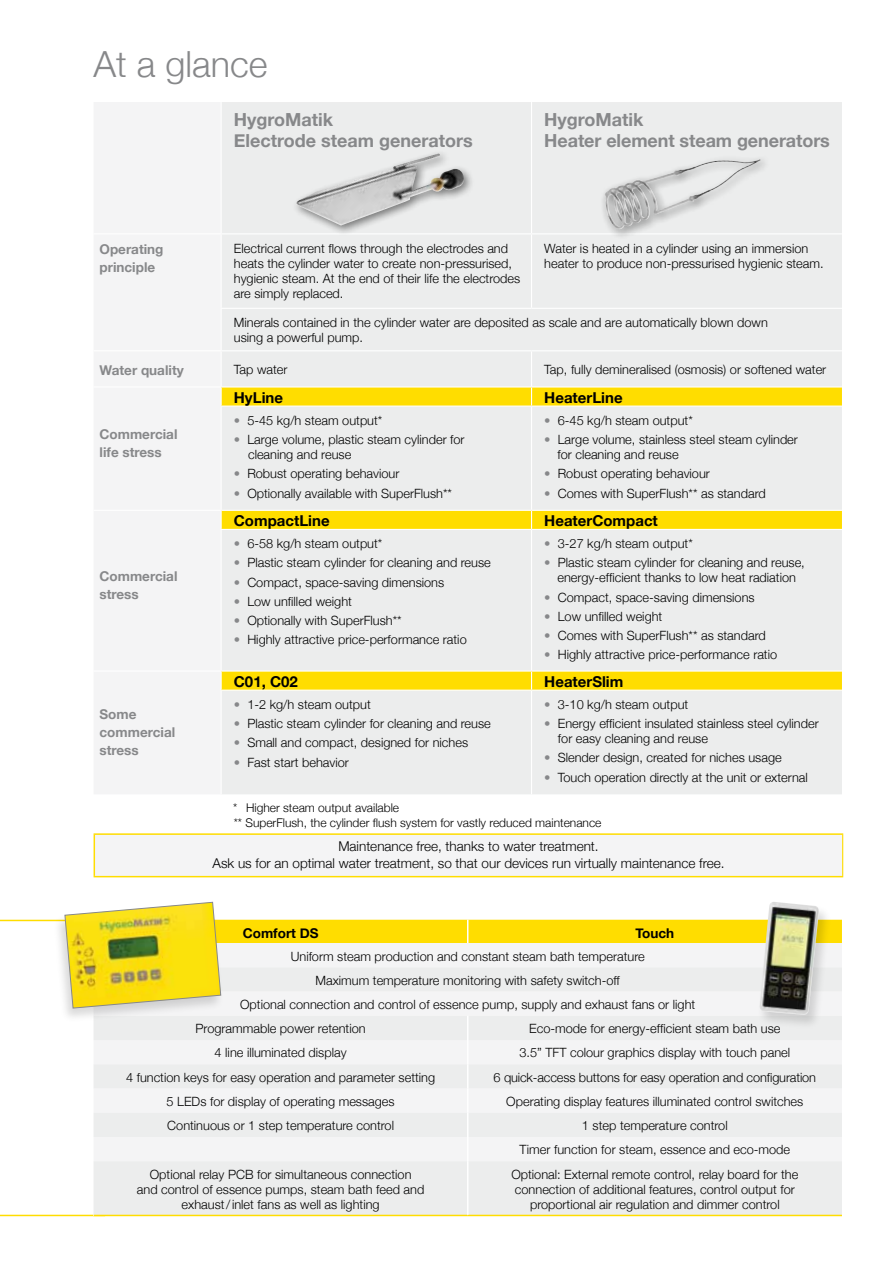
<style>
.page{position:relative;width:893px;height:1263px;background:#fff}
.page>*{position:absolute;margin:0;border:0;box-sizing:border-box;transform-origin:0 0}
.t1{font:300 36px "Helvetica Neue";color:#87888a}
.t2{font:700 18px/21.6px "Helvetica Neue";color:#87888a}
.t3{font:700 15px "Helvetica Neue";color:#000}
.t4{font:300 13.5px/16.5px "Helvetica Neue";color:#000;text-align:center}
.t5{font:700 13.5px/18px "Helvetica Neue";color:#87888a}
.t6{font:700 13.5px "Helvetica Neue";color:#000}
.t7{font:300 12.75px/15px "Helvetica Neue";color:#000}
.t8{font:300 12px/15px "Helvetica Neue";color:#000}
.s1{color:#87888a}
</style>
<div class="page">
<div style="left:94px;top:102px;width:126px;height:692px;background:#f4f4f5"></div>
<div style="left:222px;top:102px;width:620px;height:692px;background:#eceded"></div>
<svg style="left:222px;top:387px;width:620px;height:303px;fill:#eceded"></svg>
<hr style="left:531px;top:102px;width:1px;height:131px;background:#fff">
<hr style="left:94px;top:233px;width:127px;height:1px;background:#fff">
<hr style="left:221px;top:233px;width:310px;height:1px;background:#fff">
<hr style="left:531px;top:233px;width:311px;height:1px;background:#fff">
<hr style="left:531px;top:234px;width:1px;height:74px;background:#fff">
<hr style="left:221px;top:308px;width:310px;height:1px;background:#fff">
<hr style="left:531px;top:308px;width:311px;height:1px;background:#fff">
<hr style="left:94px;top:350px;width:127px;height:1px;background:#fff">
<hr style="left:221px;top:350px;width:310px;height:1px;background:#fff">
<hr style="left:531px;top:350px;width:311px;height:1px;background:#fff">
<hr style="left:531px;top:351px;width:1px;height:35px;background:#fff">
<hr style="left:94px;top:386px;width:127px;height:1px;background:#fff">
<hr style="left:221px;top:386px;width:310px;height:1px;background:#fff">
<svg style="left:221px;top:387px;width:1px;height:19px"></svg>
<hr style="left:531px;top:386px;width:311px;height:1px;background:#fff">
<svg style="left:531px;top:387px;width:1px;height:19px"></svg>
<hr style="left:531px;top:406px;width:311px;height:1px;background:#fff">
<hr style="left:94px;top:510px;width:127px;height:1px;background:#fff">
<svg style="left:221px;top:511px;width:1px;height:18px"></svg>
<hr style="left:531px;top:510px;width:311px;height:1px;background:#fff">
<svg style="left:531px;top:511px;width:1px;height:18px"></svg>
<hr style="left:531px;top:530px;width:1px;height:140px;background:#fff">
<svg style="left:221px;top:672px;width:1px;height:18px"></svg>
<hr style="left:531px;top:670px;width:311px;height:2px;background:#fff">
<svg style="left:531px;top:672px;width:1px;height:18px"></svg>
<hr style="left:531px;top:690px;width:311px;height:1px;background:#fff">
<hr style="left:531px;top:691px;width:1px;height:103px;background:#fff">
<hr style="left:221px;top:406px;width:310px;height:1px;background:#fff">
<hr style="left:531px;top:407px;width:1px;height:103px;background:#fff">
<hr style="left:221px;top:510px;width:310px;height:1px;background:#fff">
<hr style="left:221px;top:529px;width:310px;height:1px;background:#fff">
<hr style="left:531px;top:529px;width:311px;height:1px;background:#fff">
<hr style="left:94px;top:670px;width:127px;height:2px;background:#fff">
<hr style="left:221px;top:670px;width:310px;height:2px;background:#fff">
<hr style="left:221px;top:690px;width:310px;height:1px;background:#fff">
<div style="left:94px;top:834px;width:749px;height:43px;background:#f4f4f5"></div>
<hr style="left:842px;top:835px;width:1px;height:41px;background:#fd0">
<hr style="left:94px;top:833px;width:749px;height:2px;background:#fd0">
<hr style="left:94px;top:835px;width:1px;height:41px;background:#fd0">
<hr style="left:94px;top:876px;width:749px;height:1px;background:#fd0">
<div style="left:292px;top:149px;width:183px;height:87px;background:#000;opacity:.5"></div>
<img style="left:296px;top:153px;width:169px;height:72px">
<div style="left:600px;top:155px;width:171px;height:85px;background:#eceded"></div>
<img style="left:604px;top:160px;width:155px;height:70px">
<svg style="left:0;top:901px;width:842px;height:315px"></svg>
<h1 class="t1" style="left:94px;top:43px;width:176px">At a glance</h1>
<h2 class="t2" style="left:234px;top:108px;width:240px">HygroMatik<br>Electrode steam generators</h2>
<h2 class="t2" style="left:544px;top:108px;width:287px">HygroMatik<br>Heater element steam generators</h2>
<p class="t5" style="left:100px;top:240px;width:65px">Operating principle</p>
<p class="t7" style="left:234px;top:240px;width:288px">Electrical current flows through the electrodes and heats the cylinder water to create non-pressurised, hygienic steam. At the end of their life the electrodes are simply replaced.</p>
<p class="t7" style="left:544px;top:240px;width:281px">Water is heated in a cylinder using an immersion heater to produce non-pressurised hygienic steam.</p>
<p class="t7" style="left:234px;top:315px;width:536px">Minerals contained in the cylinder water are deposited as scale and are automatically blown down using a powerful pump.</p>
<p class="t5" style="left:100px;top:360px;width:86px">Water quality</p>
<p class="t7" style="left:234px;top:362px;width:55px">Tap water</p>
<p class="t7" style="left:544px;top:362px;width:283px">Tap, fully demineralised (osmosis) or softened water</p>
<p class="t5" style="left:100px;top:425px;width:79px">Commercial life stress</p>
<p class="t5" style="left:100px;top:567px;width:79px">Commercial stress</p>
<p class="t5" style="left:100px;top:705px;width:77px">Some commercial stress</p>
<p class="t3" style="left:234px;top:388px;width:51px">HyLine</p>
<p class="t3" style="left:544px;top:388px;width:80px">HeaterLine</p>
<p class="t7" style="left:234px;top:412px;width:150px"><span class="s1">•</span> 5-45 kg/h steam output*</p>
<p class="t7" style="left:248px;top:432px;width:218px;text-indent:-14px"><span class="s1">•</span> Large volume, plastic steam cylinder for cleaning and reuse</p>
<p class="t7" style="left:234px;top:466px;width:167px"><span class="s1">•</span> Robust operating behaviour</p>
<p class="t7" style="left:234px;top:485px;width:220px"><span class="s1">•</span> Optionally available with SuperFlush**</p>
<p class="t7" style="left:544px;top:412px;width:150px"><span class="s1">•</span> 6-45 kg/h steam output*</p>
<p class="t7" style="left:557px;top:432px;width:242px;text-indent:-13px"><span class="s1">•</span> Large volume, stainless steel steam cylinder for cleaning and reuse</p>
<p class="t7" style="left:544px;top:466px;width:167px"><span class="s1">•</span> Robust operating behaviour</p>
<p class="t7" style="left:544px;top:485px;width:223px"><span class="s1">•</span> Comes with SuperFlush** as standard</p>
<p class="t3" style="left:234px;top:512px;width:97px">CompactLine</p>
<p class="t3" style="left:544px;top:512px;width:115px">HeaterCompact</p>
<p class="t7" style="left:234px;top:536px;width:150px"><span class="s1">•</span> 6-58 kg/h steam output*</p>
<p class="t7" style="left:234px;top:555px;width:258px"><span class="s1">•</span> Plastic steam cylinder for cleaning and reuse</p>
<p class="t7" style="left:234px;top:574px;width:212px"><span class="s1">•</span> Compact, space-saving dimensions</p>
<p class="t7" style="left:234px;top:594px;width:120px"><span class="s1">•</span> Low unfilled weight</p>
<p class="t7" style="left:234px;top:613px;width:169px"><span class="s1">•</span> Optionally with SuperFlush**</p>
<p class="t7" style="left:234px;top:632px;width:234px"><span class="s1">•</span> Highly attractive price-performance ratio</p>
<p class="t7" style="left:544px;top:536px;width:150px"><span class="s1">•</span> 3-27 kg/h steam output*</p>
<p class="t7" style="left:544px;top:555px;width:262px;text-align:center"><span class="s1">•</span> Plastic steam cylinder for cleaning and reuse, energy-efficient thanks to low heat radiation</p>
<p class="t7" style="left:544px;top:589px;width:212px"><span class="s1">•</span> Compact, space-saving dimensions</p>
<p class="t7" style="left:544px;top:609px;width:120px"><span class="s1">•</span> Low unfilled weight</p>
<p class="t7" style="left:544px;top:628px;width:223px"><span class="s1">•</span> Comes with SuperFlush** as standard</p>
<p class="t7" style="left:544px;top:647px;width:234px"><span class="s1">•</span> Highly attractive price-performance ratio</p>
<p class="t3" style="left:234px;top:672px;width:65px">C01, C02</p>
<p class="t3" style="left:544px;top:672px;width:81px">HeaterSlim</p>
<p class="t7" style="left:234px;top:697px;width:138px"><span class="s1">•</span> 1-2 kg/h steam output</p>
<p class="t7" style="left:234px;top:716px;width:258px"><span class="s1">•</span> Plastic steam cylinder for cleaning and reuse</p>
<p class="t7" style="left:234px;top:735px;width:236px"><span class="s1">•</span> Small and compact, designed for niches</p>
<p class="t7" style="left:234px;top:754px;width:117px"><span class="s1">•</span> Fast start behavior</p>
<p class="t7" style="left:544px;top:697px;width:146px"><span class="s1">•</span> 3-10 kg/h steam output</p>
<p class="t7" style="left:558px;top:716px;width:262px;text-indent:-14px"><span class="s1">•</span> Energy efficient insulated stainless steel cylinder for easy cleaning and reuse</p>
<p class="t7" style="left:544px;top:750px;width:239px"><span class="s1">•</span> Slender design, created for niches usage</p>
<p class="t7" style="left:544px;top:769px;width:265px"><span class="s1">•</span> Touch operation directly at the unit or external</p>
<p class="t8" style="left:233px;top:800px;width:370px">* Higher steam output available<br>** SuperFlush, the cylinder flush system for vastly reduced maintenance</p>
<p class="t4" style="left:213px;top:838px;width:513px">Maintenance free, thanks to water treatment.<br>Ask us for an optimal water treatment, so that our devices run virtually maintenance free.</p>
<p class="t6" style="left:243px;top:924px;width:77px">Comfort DS</p>
<p class="t6" style="left:635px;top:924px;width:40px">Touch</p>
<p class="t7" style="left:291px;top:948px;width:355px">Uniform steam production and constant steam bath temperature</p>
<p class="t7" style="left:316px;top:972px;width:306px">Maximum temperature monitoring with safety switch-off</p>
<p class="t7" style="left:240px;top:997px;width:457px">Optional connection and control of essence pump, supply and exhaust fans or light</p>
<p class="t7" style="left:196px;top:1021px;width:172px">Programmable power retention</p>
<p class="t7" style="left:529px;top:1021px;width:253px">Eco-mode for energy-efficient steam bath use</p>
<p class="t7" style="left:215px;top:1045px;width:133px">4 line illuminated display</p>
<p class="t7" style="left:519px;top:1045px;width:272px">3.5” TFT colour graphics display with touch panel</p>
<p class="t7" style="left:126px;top:1069px;width:311px">4 function keys for easy operation and parameter setting</p>
<p class="t7" style="left:494px;top:1069px;width:324px">6 quick-access buttons for easy operation and configuration</p>
<p class="t7" style="left:167px;top:1094px;width:230px">5 LEDs for display of operating messages</p>
<p class="t7" style="left:506px;top:1094px;width:299px">Operating display features illuminated control switches</p>
<p class="t7" style="left:167px;top:1118px;width:228px">Continuous or 1 step temperature control</p>
<p class="t7" style="left:519px;top:1113px;width:272px;line-height:24.3px;text-align:center">1 step temperature control<br>Timer function for steam, essence and eco-mode</p>
<p class="t7" style="left:137px;top:1166px;width:289px;text-align:center">Optional relay PCB for simultaneous connection<br>and control of essence pumps, steam bath feed and exhaust/inlet fans as well as lighting</p>
<p class="t7" style="left:511px;top:1166px;width:288px;text-align:center">Optional: External remote control, relay board for the connection of additional features, control output for proportional air regulation and dimmer control</p>
</div>
